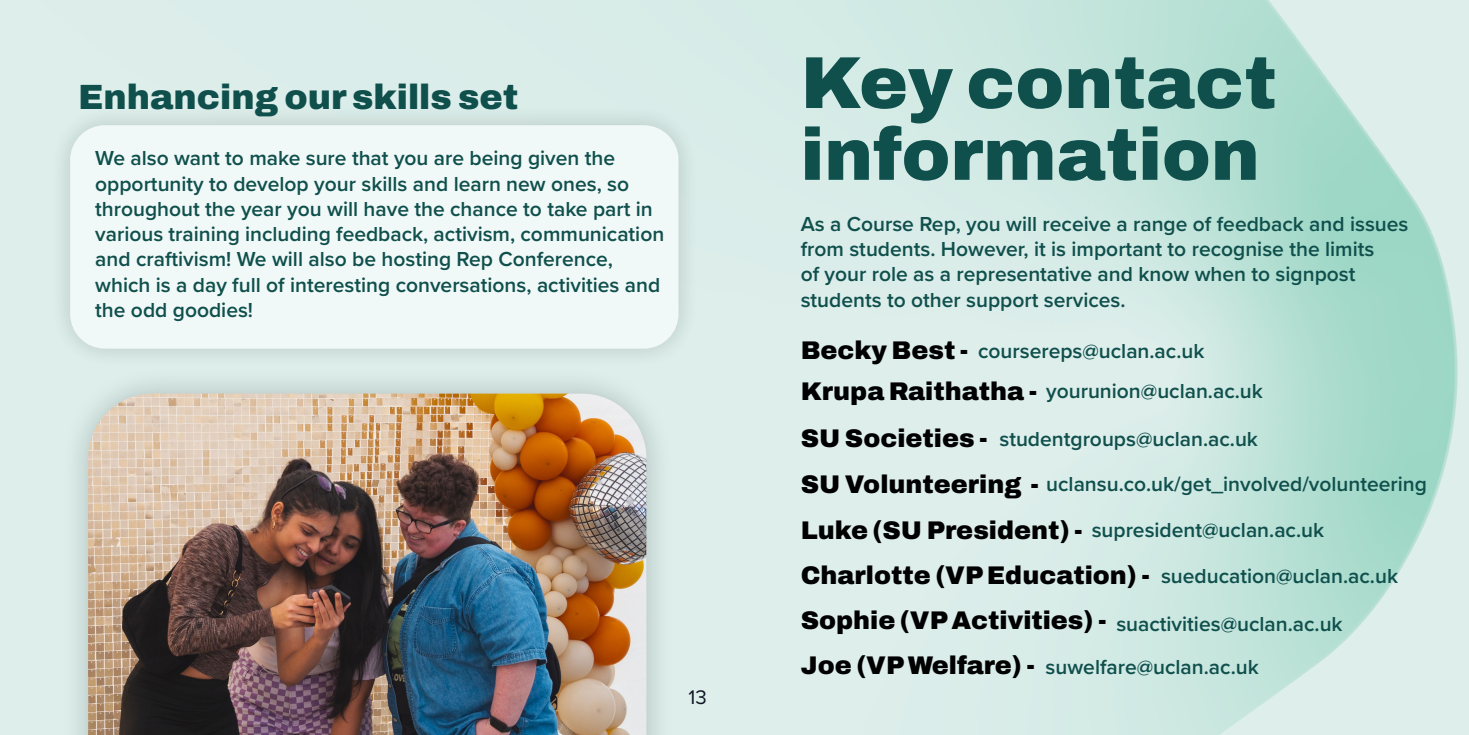
<style>
.page{position:relative;width:1469px;height:735px;background:#fff}
.page>*{position:absolute;margin:0;border:0;box-sizing:border-box;transform-origin:0 0}
.t1{font:600 73.5px/71.8px "Archivo";color:#0f4f4c}
.t2{font:600 35px "Archivo";color:#0f4f4c}
.t3{font:600 25.55px/45.5px "Archivo";color:#000}
.t4{font:600 21px/25.2px "Proxima Nova";color:#0f4f4c}
.t5{font:20.47px "Proxima Nova";color:#131628}
</style>
<div class="page">
<img style="left:0;top:0;width:1468px;height:734px">
<div style="left:48px;top:103px;width:652px;height:267px;background:#000;opacity:.21"></div>
<div style="left:70px;top:125px;width:608px;height:223px;background:#f7fcfc;border-radius:35px"></div>
<h2 class="t2" style="left:78px;top:71px;width:442px">Enhancing our skills set</h2>
<p class="t4" style="left:95px;top:145px;width:570px">We also want to make sure that you are being given the opportunity to develop your skills and learn new ones, so throughout the year you will have the chance to take part in various training including feedback, activism, communication and craftivism! We will also be hosting Rep Conference, which is a day full of interesting conversations, activities and the odd goodies!</p>
<p class="t5" style="left:688px;top:681px;width:20px">13</p>
<h1 class="t1" style="left:800px;top:47px;width:477px">Key contact information</h1>
<p class="t4" style="left:800px;top:211px;width:609px">As a Course Rep, you will receive a range of feedback and issues from students. However, it is important to recognise the limits<br>of your role as a representative and know when to signpost students to other support services.</p>
<p class="t3" style="left:800px;top:327px;width:169px">Becky Best -</p>
<p class="t4" style="left:978px;top:337px;width:228px">coursereps@uclan.ac.uk</p>
<p class="t3" style="left:800px;top:368px;width:238px">Krupa Raithatha -</p>
<p class="t4" style="left:1046px;top:377px;width:218px">yourunion@uclan.ac.uk</p>
<p class="t3" style="left:800px;top:415px;width:188px">SU Societies -</p>
<p class="t4" style="left:999px;top:425px;width:260px">studentgroups@uclan.ac.uk</p>
<p class="t3" style="left:800px;top:461px;width:240px">SU Volunteering -</p>
<p class="t4" style="left:1046px;top:470px;width:382px">uclansu.co.uk/get_involved/volunteering</p>
<p class="t3" style="left:800px;top:507px;width:283px">Luke (SU President) -</p>
<p class="t4" style="left:1091px;top:516px;width:234px">supresident@uclan.ac.uk</p>
<p class="t3" style="left:800px;top:552px;width:351px">Charlotte (VP Education) -</p>
<p class="t4" style="left:1161px;top:562px;width:238px">sueducation@uclan.ac.uk</p>
<p class="t3" style="left:800px;top:597px;width:307px">Sophie (VP Activities) -<br>Joe (VP Welfare) -</p>
<p class="t4" style="left:1045px;top:601px;width:298px;line-height:43.1px;text-indent:71px">suactivities@uclan.ac.uk suwelfare@uclan.ac.uk</p>
</div>
